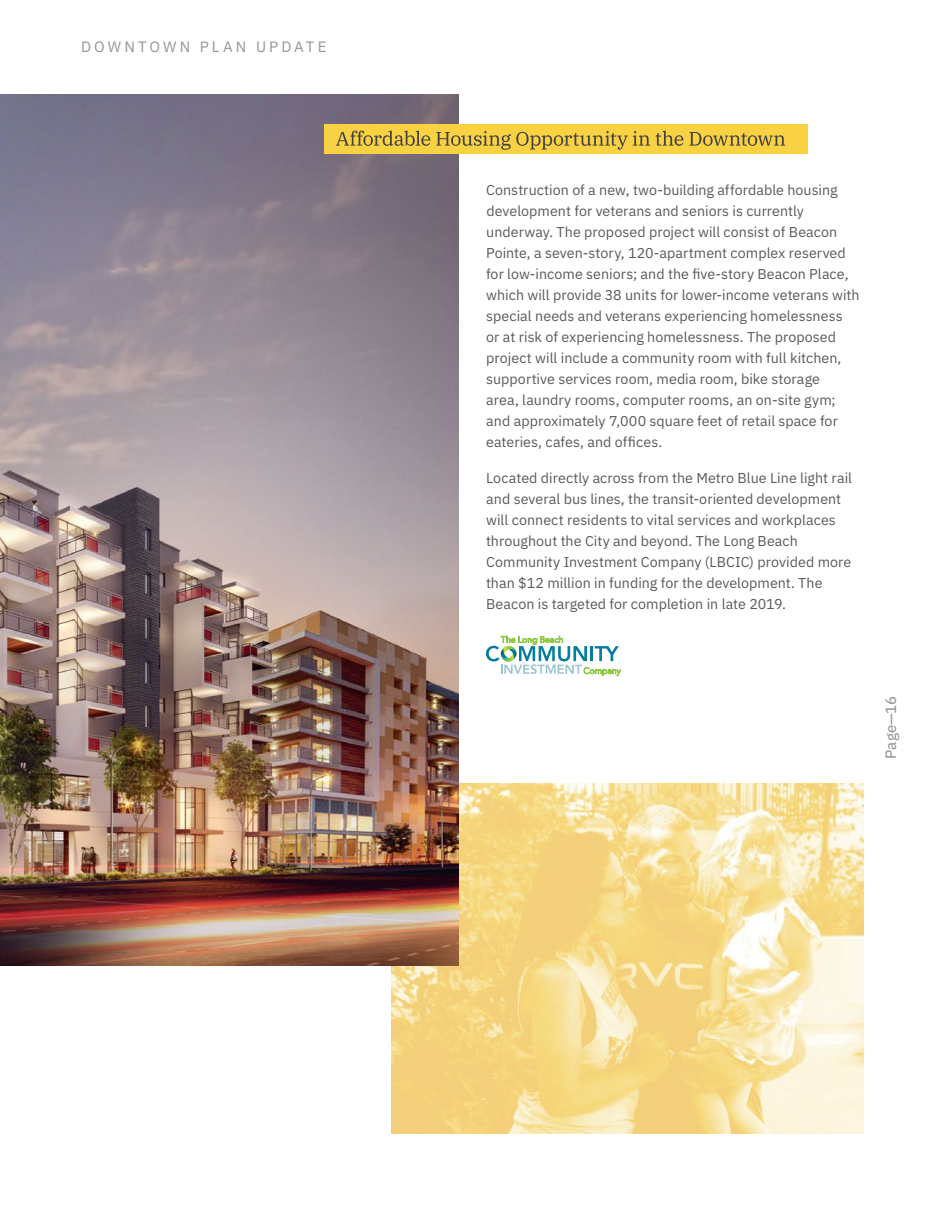
<style>
.page{position:relative;width:945px;height:1215px;background:#fff}
.page>*{position:absolute;margin:0;border:0;box-sizing:border-box;transform-origin:0 0}
.t1{font:15px "IBM Plex Sans";letter-spacing:.2em;color:#939598}
.t2{font:15px "IBM Plex Sans Text";color:#939598}
.t3{font:14.25px/21px "IBM Plex Sans";letter-spacing:.005em;color:#58595b}
</style>
<div class="page">
<img style="left:392px;top:783px;width:472px;height:351px">
<img style="left:0;top:94px;width:459px;height:872px">
<div style="left:324px;top:124px;width:484px;height:30px;background:#f9d243"></div>
<svg style="left:336px;top:131px;width:449px;height:19px"></svg>
<svg style="left:486px;top:636px;width:135px;height:40px"></svg>
<p class="t1" style="left:81px;top:35px;width:247px">DOWNTOWN PLAN UPDATE</p>
<p class="t3" style="left:486px;top:178px;width:375px">Construction of a new, two-building affordable housing development for veterans and seniors is currently underway. The proposed project will consist of Beacon Pointe, a seven-story, 120-apartment complex reserved for low-income seniors; and the five-story Beacon Place, which will provide 38 units for lower-income veterans with special needs and veterans experiencing homelessness<br>or at risk of experiencing homelessness. The proposed project will include a community room with full kitchen, supportive services room, media room, bike storage<br>area, laundry rooms, computer rooms, an on-site gym; and approximately 7,000 square feet of retail space for eateries, cafes, and offices.</p>
<p class="t3" style="left:486px;top:466px;width:368px">Located directly across from the Metro Blue Line light rail and several bus lines, the transit-oriented development will connect residents to vital services and workplaces throughout the City and beyond. The Long Beach Community Investment Company (LBCIC) provided more than $12 million in funding for the development. The Beacon is targeted for completion in late 2019.</p>
<p class="t2" style="left:879px;top:759px;width:64px;rotate:-90deg">Page—16</p>
</div>
